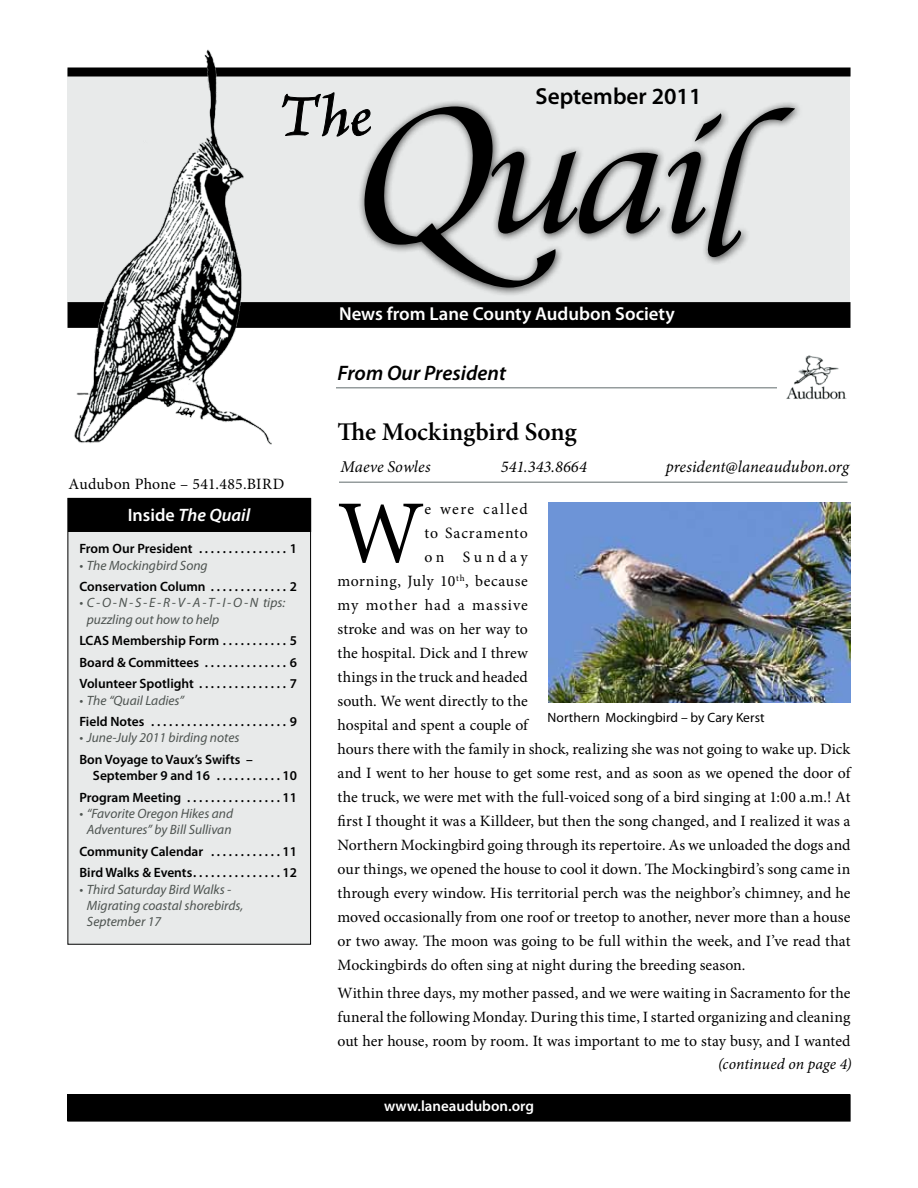
<style>
.page{position:relative;width:918px;height:1188px;background:#fff}
.page>*{position:absolute;margin:0;border:0;box-sizing:border-box;transform-origin:0 0}
.t1{font:89.55px "Minion Pro";color:#000}
.t2{font:italic 500 60.75px "Brioso Pro";color:#000}
.t3{font:600 25.5px "Minion Pro";letter-spacing:-.005em;color:#000}
.t4{font:600 23.25px "Myriad Pro";color:#000}
.t5{font:italic 600 21px "Myriad Pro";color:#000}
.t6{font:600 18.75px "Myriad Pro";color:#fff}
.t7{font:italic 600 18px "Myriad Pro";color:#fff}
.t8{font:italic 16.5px "Minion Pro";color:#000}
.t9{font:15.75px/24px "Minion Pro";letter-spacing:.005em;color:#000;text-align:justify}
.t10{font:15.75px "Minion Pro";letter-spacing:.04em;color:#000}
.t11{font:15.75px "Minion Pro";letter-spacing:.06em;color:#000}
.t12{font:italic 15.75px "Minion Pro";color:#000}
.t13{font:15.75px "Minion Pro";letter-spacing:.055em;color:#000}
.t14{font:15.75px "Minion Pro";letter-spacing:.09em;color:#000}
.t15{font:15.75px "Minion Pro";letter-spacing:.225em;color:#000}
.t16{font:600 15px "Myriad Pro";color:#fff}
.t17{font:600 13.5px/16.2px "Myriad Pro";color:#000}
.t18{font:italic 13.5px/16.2px "Myriad Pro";color:#4d5350}
.t19{font:13.5px "Myriad Pro";letter-spacing:.005em;color:#000}
.s1{font-style:normal}
</style>
<div class="page">
<div style="left:68px;top:69px;width:782px;height:234px;background:#e8eaea"></div>
<img style="left:786px;top:355px;width:61px;height:45px">
<div style="left:68px;top:1095px;width:782px;height:26px;background:#000"></div>
<div style="left:68px;top:1094px;width:782px;height:27px;border:1px solid #000"></div>
<div style="left:68px;top:498px;width:243px;height:446px;background:#e8eaea"></div>
<div style="left:68px;top:498px;width:243px;height:33px;background:#000"></div>
<div style="left:68px;top:498px;width:243px;height:34px;border:1px solid #000"></div>
<div style="left:68px;top:68px;width:783px;height:8px;background:#000"></div>
<div style="left:69px;top:304px;width:780px;height:22px;background:#000"></div>
<div style="left:68px;top:302px;width:782px;height:26px;border:3px solid #000"></div>
<img style="left:67px;top:49px;width:204px;height:395px">
<svg style="left:282px;top:67px;width:89px;height:70px"></svg>
<hr style="left:336px;top:387px;width:441px;height:1px;background:#959c9d">
<hr style="left:339px;top:482px;width:509px;height:1px;background:#959c9d">
<div style="left:358px;top:100px;width:446px;height:197px;background:#000;opacity:.75"></div>
<svg style="left:363px;top:106px;width:432px;height:182px"></svg>
<img style="left:548px;top:502px;width:302px;height:201px">
<h2 class="t2" style="left:280px;top:78px;width:93px">The</h2>
<h3 class="t4" style="left:536px;top:82px;width:168px">September 2011</h3>
<p class="t6" style="left:339px;top:302px;width:337px">News from Lane County Audubon Society</p>
<h3 class="t5" style="left:338px;top:360px;width:170px">From Our President</h3>
<p class="t9" style="left:69px;top:472px;width:217px">Audubon Phone – 541.485.BIRD</p>
<p class="t7" style="left:128px;top:503px;width:124px"><span class="s1">Inside</span> The Quail</p>
<p class="t17" style="left:79px;top:540px;width:121px">From Our President ................</p>
<p class="t17" style="left:290px;top:540px;width:9px">1</p>
<p class="t18" style="left:79px;top:557px;width:130px">• The Mockingbird Song</p>
<p class="t17" style="left:79px;top:578px;width:133px">Conservation Column ..............</p>
<p class="t17" style="left:290px;top:578px;width:9px">2</p>
<p class="t18" style="left:87px;top:595px;width:200px;text-indent:-8px">• C-O-N-S-E-R-V-A-T-I-O-N tips: puzzling out how to help</p>
<p class="t17" style="left:79px;top:632px;width:147px">LCAS Membership Form ............</p>
<p class="t17" style="left:290px;top:632px;width:9px">5</p>
<p class="t17" style="left:79px;top:654px;width:127px">Board &amp; Committees ...............</p>
<p class="t17" style="left:290px;top:654px;width:9px">6</p>
<p class="t17" style="left:79px;top:675px;width:122px">Volunteer Spotlight ................</p>
<p class="t17" style="left:290px;top:675px;width:9px">7</p>
<p class="t18" style="left:79px;top:692px;width:106px">• The “Quail Ladies”</p>
<p class="t17" style="left:79px;top:713px;width:73px">Field Notes ........................</p>
<p class="t17" style="left:290px;top:713px;width:9px">9</p>
<p class="t18" style="left:79px;top:730px;width:162px">• June-July 2011 birding notes</p>
<p class="t17" style="left:93px;top:751px;width:161px;text-indent:-14px">Bon Voyage to Vaux’s Swifts –<br>September 9 and 16 ...........</p>
<p class="t17" style="left:282px;top:767px;width:16px">10</p>
<p class="t17" style="left:79px;top:789px;width:109px">Program Meeting ................</p>
<p class="t17" style="left:282px;top:789px;width:16px">11</p>
<p class="t18" style="left:79px;top:805px;width:155px;text-align:center">• “Favorite Oregon Hikes and<br>Adventures” by Bill Sullivan</p>
<p class="t17" style="left:79px;top:843px;width:133px">Community Calendar ............</p>
<p class="t17" style="left:282px;top:843px;width:16px">11</p>
<p class="t17" style="left:79px;top:864px;width:117px">Bird Walks &amp; Events...............</p>
<p class="t17" style="left:282px;top:864px;width:16px">12</p>
<p class="t18" style="left:87px;top:881px;width:158px;text-indent:-8px">• Third Saturday Bird Walks -<br>Migrating coastal shorebirds,<br>September 17</p>
<h3 class="t3" style="left:338px;top:414px;width:241px">The Mockingbird Song</h3>
<p class="t8" style="left:340px;top:456px;width:92px">Maeve Sowles</p>
<p class="t8" style="left:501px;top:456px;width:87px">541.343.8664</p>
<p class="t8" style="left:666px;top:456px;width:185px">president@laneaudubon.org</p>
<h1 class="t1" style="left:338px;top:473px;width:88px">W</h1>
<p class="t14" style="left:424px;top:498px;width:105px">e were called</p>
<p class="t13" style="left:424px;top:522px;width:105px">to Sacramento</p>
<p class="t15" style="left:424px;top:546px;width:105px">on Sunday</p>
<p class="t10" style="left:337px;top:570px;width:192px">morning, July 10<sup>th</sup>, because</p>
<p class="t11" style="left:338px;top:594px;width:192px">my mother had a massive</p>
<p class="t9" style="left:338px;top:617px;width:192px">stroke and was on her way to</p>
<p class="t9" style="left:338px;top:641px;width:192px">the hospital. Dick and I threw</p>
<p class="t9" style="left:338px;top:665px;width:192px">things in the truck and headed</p>
<p class="t9" style="left:338px;top:689px;width:192px">south. We went directly to the</p>
<p class="t9" style="left:338px;top:713px;width:192px">hospital and spent a couple of</p>
<p class="t9" style="left:338px;top:737px;width:514px">hours there with the family in shock, realizing she was not going to wake up. Dick</p>
<p class="t9" style="left:338px;top:761px;width:515px">and I went to her house to get some rest, and as soon as we opened the door of</p>
<p class="t9" style="left:338px;top:785px;width:515px">the truck, we were met with the full-voiced song of a bird singing at 1:00 a.m.! At</p>
<p class="t9" style="left:338px;top:809px;width:514px">first I thought it was a Killdeer, but then the song changed, and I realized it was a</p>
<p class="t9" style="left:338px;top:833px;width:514px">Northern Mockingbird going through its repertoire. As we unloaded the dogs and</p>
<p class="t9" style="left:338px;top:857px;width:514px">our things, we opened the house to cool it down. The Mockingbird’s song came in</p>
<p class="t9" style="left:338px;top:881px;width:514px">through every window. His territorial perch was the neighbor’s chimney, and he</p>
<p class="t9" style="left:338px;top:905px;width:514px">moved occasionally from one roof or treetop to another, never more than a house</p>
<p class="t9" style="left:338px;top:929px;width:515px">or two away. The moon was going to be full within the week, and I’ve read that</p>
<p class="t9" style="left:338px;top:953px;width:410px">Mockingbirds do often sing at night during the breeding season.</p>
<p class="t9" style="left:338px;top:981px;width:515px">Within three days, my mother passed, and we were waiting in Sacramento for the funeral the following Monday. During this time, I started organizing and cleaning out her house, room by room. It was important to me to stay busy, and I wanted</p>
<p class="t19" style="left:548px;top:709px;width:219px">Northern Mockingbird – by Cary Kerst</p>
<p class="t16" style="left:384px;top:1096px;width:151px">www.laneaudubon.org</p>
<p class="t12" style="left:718px;top:1054px;width:135px">(continued on page 4)</p>
</div>
